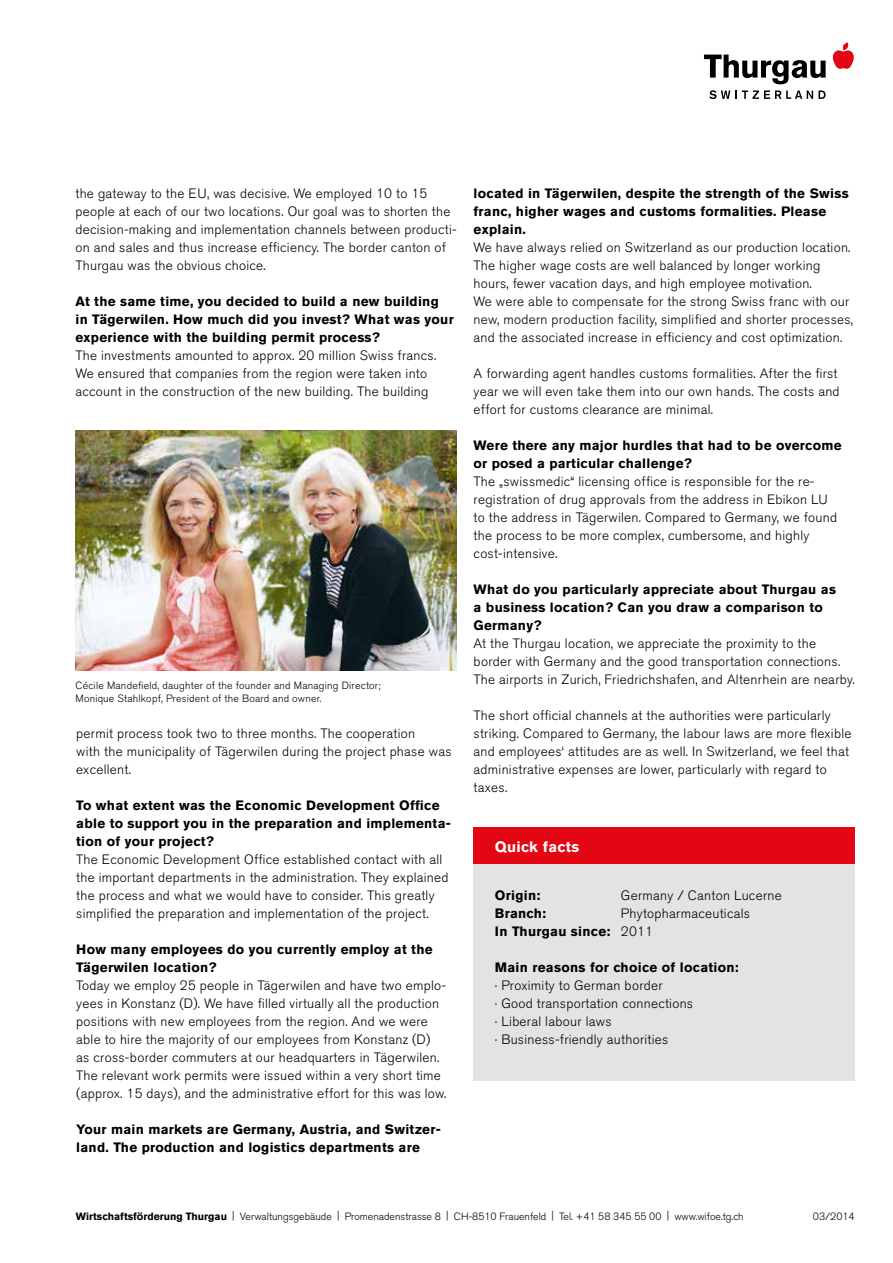
<style>
.page{position:relative;width:893px;height:1263px;background:#fff}
.page>*{position:absolute;margin:0;border:0;box-sizing:border-box;transform-origin:0 0}
.t1{font:700 15px "Akzidenz Grotesk BE";letter-spacing:.02em;color:#fff}
.t2{font:300 13.5px/18px "Akzidenz Grotesk BE";letter-spacing:.02em;color:#000}
.t3{font:700 13.5px/18px "Akzidenz Grotesk BE";letter-spacing:.02em;color:#000}
.t4{font:300 10.5px "Akzidenz Grotesk BE";color:#000}
.t5{font:300 10.5px/13.5px "Akzidenz Grotesk BE";letter-spacing:.02em;color:#000}
.s1{font-weight:700}
</style>
<div class="page">
<svg style="left:832px;top:43px;width:22px;height:26px"></svg>
<svg style="left:704px;top:55px;width:122px;height:29px"></svg>
<svg style="left:709px;top:90px;width:116px;height:9px"></svg>
<div style="left:474px;top:864px;width:381px;height:216px;background:#e3e3e3"></div>
<div style="left:474px;top:828px;width:381px;height:36px;background:#e30613"></div>
<img style="left:75px;top:431px;width:382px;height:240px">
<p class="t2" style="left:75px;top:185px;width:383px">the gateway to the EU, was decisive. We employed 10 to 15 people at each of our two locations. Our goal was to shorten the decision-making and implementation channels between producti&shy;on and sales and thus increase efficiency. The border canton of Thurgau was the obvious choice.</p>
<p class="t3" style="left:75px;top:292px;width:380px">At the same time, you decided to build a new building in Tägerwilen. How much did you invest? What was your experience with the building permit process?</p>
<p class="t2" style="left:75px;top:347px;width:362px">The investments amounted to approx. 20 million Swiss francs.<br>We ensured that companies from the region were taken into account in the construction of the new building. The building</p>
<p class="t5" style="left:75px;top:678px;width:307px">Cécile Mandefield, daughter of the founder and Managing Director;<br>Monique Stahlkopf, President of the Board and owner.</p>
<p class="t2" style="left:76px;top:725px;width:377px">permit process took two to three months. The cooperation<br>with the municipality of Tägerwilen during the project phase was excellent.</p>
<p class="t3" style="left:76px;top:796px;width:376px">To what extent was the Economic Development Office able to support you in the preparation and implementa&shy;tion of your project?</p>
<p class="t2" style="left:76px;top:851px;width:374px">The Economic Development Office established contact with all the important departments in the administration. They explained the process and what we would have to consider. This greatly simplified the preparation and implementation of the project.</p>
<p class="t3" style="left:76px;top:940px;width:358px">How many employees do you currently employ at the<br>Tägerwilen location?</p>
<p class="t2" style="left:76px;top:977px;width:372px">Today we employ 25 people in Tägerwilen and have two emplo&shy;yees in Konstanz (D). We have filled virtually all the production positions with new employees from the region. And we were able to hire the majority of our employees from Konstanz (D) as cross-border commuters at our headquarters in Tägerwilen.<br>The relevant work permits were issued within a very short time (approx. 15 days), and the administrative effort for this was low.</p>
<p class="t3" style="left:76px;top:1120px;width:366px">Your main markets are Germany, Austria, and Switzer&shy;land. The production and logistics departments are</p>
<p class="t3" style="left:474px;top:184px;width:377px">located in Tägerwilen, despite the strength of the Swiss franc, higher wages and customs formalities. Please explain.</p>
<p class="t2" style="left:474px;top:239px;width:381px">We have always relied on Switzerland as our production location.<br>The higher wage costs are well balanced by longer working hours, fewer vacation days, and high employee motivation.<br>We were able to compensate for the strong Swiss franc with our new, modern production facility, simplified and shorter processes, and the associated increase in efficiency and cost optimization.</p>
<p class="t2" style="left:474px;top:365px;width:368px">A forwarding agent handles customs formalities. After the first year we will even take them into our own hands. The costs and effort for customs clearance are minimal.</p>
<p class="t3" style="left:474px;top:436px;width:370px">Were there any major hurdles that had to be overcome or posed a particular challenge?</p>
<p class="t2" style="left:474px;top:473px;width:365px">The „swissmedic“ licensing office is responsible for the re&shy;registration of drug approvals from the address in Ebikon LU to the address in Tägerwilen. Compared to Germany, we found the process to be more complex, cumbersome, and highly cost-intensive.</p>
<p class="t3" style="left:474px;top:580px;width:364px">What do you particularly appreciate about Thurgau as a business location? Can you draw a comparison to<br>Germany?</p>
<p class="t2" style="left:474px;top:635px;width:383px">At the Thurgau location, we appreciate the proximity to the border with Germany and the good transportation connections.<br>The airports in Zurich, Friedrichshafen, and Altenrhein are nearby.</p>
<p class="t2" style="left:474px;top:707px;width:379px">The short official channels at the authorities were particularly striking. Compared to Germany, the labour laws are more flexible and employees‘ attitudes are as well. In Switzerland, we feel that administrative expenses are lower, particularly with regard to taxes.</p>
<p class="t1" style="left:495px;top:838px;width:86px">Quick facts</p>
<p class="t3" style="left:495px;top:886px;width:47px">Origin:</p>
<p class="t2" style="left:621px;top:887px;width:162px">Germany / Canton Lucerne</p>
<p class="t3" style="left:495px;top:904px;width:53px">Branch:</p>
<p class="t2" style="left:495px;top:905px;width:257px;text-indent:126px">Phytopharmaceuticals<br><span class="s1">In Thurgau since:</span> 2011</p>
<p class="t3" style="left:495px;top:958px;width:245px">Main reasons for choice of location:</p>
<p class="t2" style="left:495px;top:977px;width:200px">· Proximity to German border<br>· Good transportation connections · Liberal labour laws<br>· Business-friendly authorities</p>
<p class="t4" style="left:76px;top:1210px;width:669px"><span class="s1">Wirtschaftsförderung Thurgau</span> | Verwaltungsgebäude | Promenadenstrasse 8 | CH-8510 Frauenfeld | Tel. +41 58 345 55 00 | www.wifoe.tg.ch</p>
<p class="t5" style="left:813px;top:1210px;width:43px">03/2014</p>
</div>
